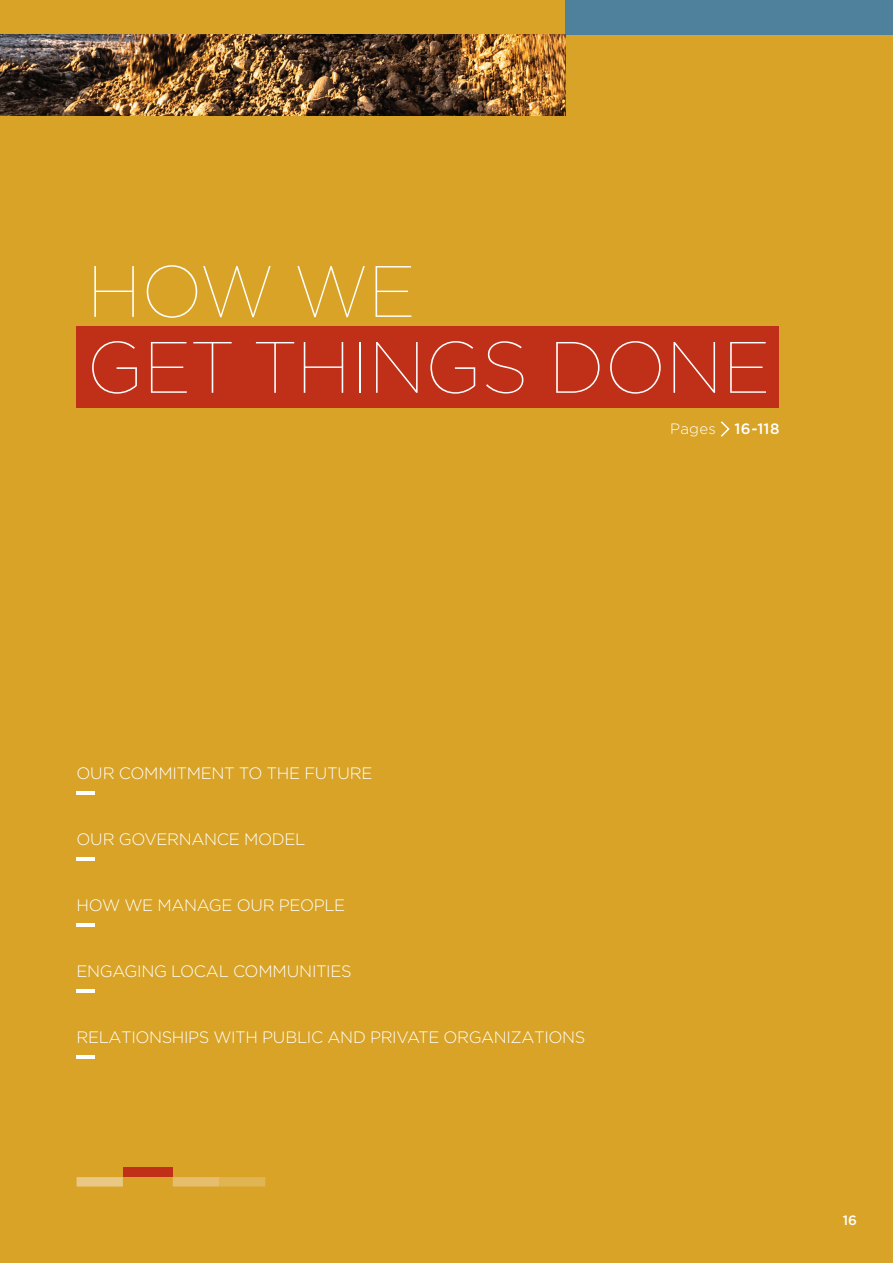
<style>
.page{position:relative;width:893px;height:1263px;background:#fff}
.page>*{position:absolute;margin:0;border:0;box-sizing:border-box;transform-origin:0 0}
.t1{font:100 72.6px/75.9px "Gotham";color:#fff}
.t2{font:300 16.5px "Gotham";letter-spacing:-.025em;color:#fff}
.t3{font:500 15px "Gotham";color:#fff}
.t4{font:500 13.5px "Gotham";color:#fff}
.s1{font-weight:300}
</style>
<div class="page">
<div style="left:1px;top:0;width:892px;height:1263px;background:#d8a326"></div>
<div style="left:77px;top:326px;width:702px;height:81px;background:#c03019"></div>
<svg style="left:719px;top:420px;width:12px;height:18px"></svg>
<div style="left:123px;top:1167px;width:50px;height:10px;background:#c03019"></div>
<svg style="left:173px;top:1177px;width:92px;height:9px"></svg>
<svg style="left:77px;top:1177px;width:46px;height:9px"></svg>
<hr style="left:77px;top:791px;width:18px;height:4px;background:#fff">
<hr style="left:77px;top:857px;width:18px;height:4px;background:#fff">
<hr style="left:77px;top:923px;width:18px;height:4px;background:#fff">
<hr style="left:77px;top:989px;width:18px;height:4px;background:#fff">
<hr style="left:77px;top:1055px;width:18px;height:4px;background:#fff">
<img style="left:0;top:0;width:1px;height:1263px">
<div style="left:565px;top:0;width:328px;height:34px;background:#4f819d"></div>
<img style="left:0;top:34px;width:565px;height:81px">
<h1 class="t1" style="left:87px;top:251px;width:685px">HOW WE<br>GET THINGS DONE</h1>
<p class="t3" style="left:670px;top:419px;width:111px"><span class="s1">Pages</span> 16-118</p>
<p class="t2" style="left:77px;top:762px;width:297px">OUR COMMITMENT TO THE FUTURE</p>
<p class="t2" style="left:77px;top:828px;width:230px">OUR GOVERNANCE MODEL</p>
<p class="t2" style="left:77px;top:894px;width:270px">HOW WE MANAGE OUR PEOPLE</p>
<p class="t2" style="left:77px;top:960px;width:277px">ENGAGING LOCAL COMMUNITIES</p>
<p class="t2" style="left:77px;top:1026px;width:510px">RELATIONSHIPS WITH PUBLIC AND PRIVATE ORGANIZATIONS</p>
<p class="t4" style="left:843px;top:1211px;width:16px">16</p>
</div>
